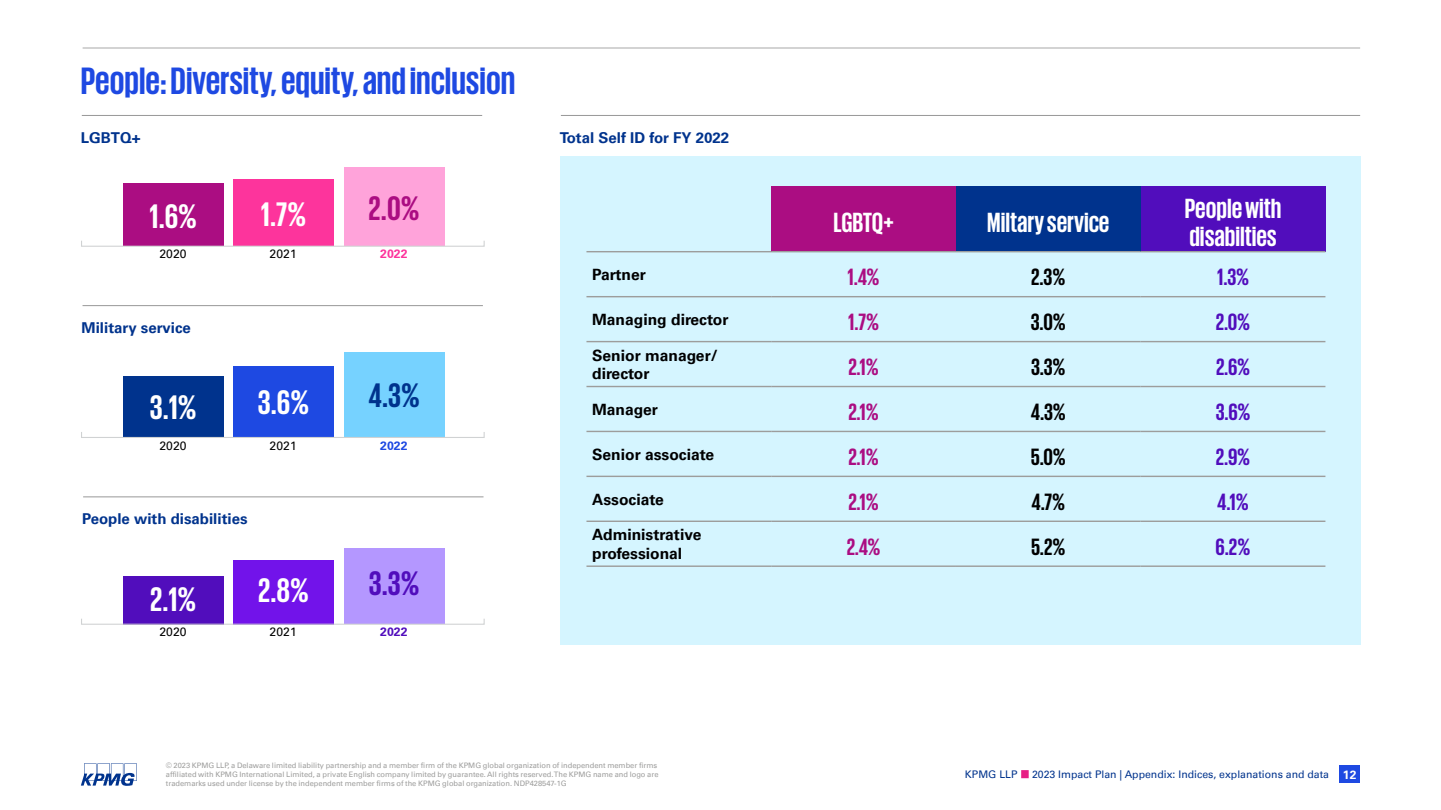
<style>
.page{position:relative;width:1441px;height:810px;background:#fff}
.page>*{position:absolute;margin:0;border:0;box-sizing:border-box;transform-origin:0 0}
.t1{font:700 39px "KPMG";color:#1e49e2}
.t2{font:700 34.8px "KPMG";color:#fff}
.t3{font:700 34.8px "KPMG";color:#ab0d82}
.t4{font:700 34.8px "KPMG";color:#00338d}
.t5{font:700 34.8px "KPMG";color:#510dbc}
.t6{font:700 28.35px/28.3px "KPMG";color:#fff}
.t7{font:700 24.15px "KPMG";color:#ab0d82}
.t8{font:700 24.15px "KPMG";color:#000}
.t9{font:700 24.15px "KPMG";color:#510dbc}
.t10{font:700 15.6px/18.5px "Univers 65";color:#000}
.t11{font:700 15px "Univers 65";color:#00338d}
.t12{font:12.15px "Univers 55 Roman";letter-spacing:.005em;color:#000}
.t13{font:700 12.15px "Univers 65";color:#fd349c}
.t14{font:700 12.15px "Univers 65";color:#1e49e2}
.t15{font:700 12.15px "Univers 65";color:#510dbc}
.t16{font:700 12px "Univers 65";color:#fff}
.t17{font:10.5px "Univers 55 Roman";color:#00338d}
.t18{font:7.5px/9px "Univers 55 Roman";color:#9d9d9c}
</style>
<div class="page">
<div style="left:560px;top:156px;width:799px;height:489px;background:#d5f5ff"></div>
<div style="left:1339px;top:765px;width:20px;height:18px;background:#1e49e2"></div>
<svg style="left:81px;top:763px;width:56px;height:23px"></svg>
<div style="left:1021px;top:770px;width:7px;height:8px;background:#e71f85"></div>
<hr style="left:561px;top:115px;width:798px;height:1px;background:#989898">
<hr style="left:82px;top:115px;width:400px;height:1px;background:#989898">
<div style="left:123px;top:183px;width:100px;height:63px;background:#ab0d82"></div>
<div style="left:234px;top:179px;width:100px;height:67px;background:#fd349c"></div>
<div style="left:344px;top:168px;width:100px;height:78px;background:#ffa3da"></div>
<div style="left:81px;top:240px;width:403px;height:7px;border:1px solid #d0d2d3"></div>
<hr style="left:82px;top:305px;width:401px;height:1px;background:#989898">
<div style="left:123px;top:376px;width:100px;height:61px;background:#00338d"></div>
<div style="left:234px;top:366px;width:100px;height:71px;background:#1e49e2"></div>
<div style="left:344px;top:352px;width:100px;height:85px;background:#76d2ff"></div>
<div style="left:81px;top:431px;width:403px;height:7px;border:1px solid #d0d2d3"></div>
<hr style="left:83px;top:496px;width:400px;height:1px;background:#989898">
<div style="left:123px;top:576px;width:100px;height:48px;background:#510dbc"></div>
<div style="left:234px;top:560px;width:100px;height:64px;background:#7213ea"></div>
<div style="left:344px;top:549px;width:100px;height:75px;background:#b497ff"></div>
<div style="left:81px;top:618px;width:403px;height:7px;border:1px solid #d0d2d3"></div>
<hr style="left:83px;top:47px;width:1276px;height:2px;background:#b2b2b2">
<div style="left:771px;top:186px;width:184px;height:66px;background:#ab0d82"></div>
<div style="left:955px;top:186px;width:185px;height:66px;background:#00338d"></div>
<div style="left:1140px;top:186px;width:185px;height:66px;background:#510dbc"></div>
<hr style="left:586px;top:251px;width:185px;height:1px;background:#9d9d9c">
<hr style="left:771px;top:251px;width:184px;height:1px;background:#9d9d9c">
<hr style="left:955px;top:251px;width:185px;height:1px;background:#9d9d9c">
<hr style="left:1140px;top:251px;width:185px;height:1px;background:#9d9d9c">
<hr style="left:586px;top:296px;width:185px;height:1px;background:#9d9d9c">
<hr style="left:771px;top:296px;width:184px;height:1px;background:#9d9d9c">
<hr style="left:955px;top:296px;width:185px;height:1px;background:#9d9d9c">
<hr style="left:1140px;top:296px;width:185px;height:1px;background:#9d9d9c">
<hr style="left:586px;top:341px;width:185px;height:1px;background:#9d9d9c">
<hr style="left:771px;top:341px;width:184px;height:1px;background:#9d9d9c">
<hr style="left:955px;top:341px;width:185px;height:1px;background:#9d9d9c">
<hr style="left:1140px;top:341px;width:185px;height:1px;background:#9d9d9c">
<hr style="left:586px;top:386px;width:185px;height:1px;background:#9d9d9c">
<hr style="left:771px;top:386px;width:184px;height:1px;background:#9d9d9c">
<hr style="left:955px;top:386px;width:185px;height:1px;background:#9d9d9c">
<hr style="left:1140px;top:386px;width:185px;height:1px;background:#9d9d9c">
<hr style="left:586px;top:431px;width:185px;height:1px;background:#9d9d9c">
<hr style="left:771px;top:431px;width:184px;height:1px;background:#9d9d9c">
<hr style="left:955px;top:431px;width:185px;height:1px;background:#9d9d9c">
<hr style="left:1140px;top:431px;width:185px;height:1px;background:#9d9d9c">
<hr style="left:586px;top:476px;width:185px;height:1px;background:#9d9d9c">
<hr style="left:771px;top:476px;width:184px;height:1px;background:#9d9d9c">
<hr style="left:955px;top:476px;width:185px;height:1px;background:#9d9d9c">
<hr style="left:1140px;top:476px;width:185px;height:1px;background:#9d9d9c">
<hr style="left:586px;top:521px;width:185px;height:1px;background:#9d9d9c">
<hr style="left:771px;top:521px;width:184px;height:1px;background:#9d9d9c">
<hr style="left:955px;top:521px;width:185px;height:1px;background:#9d9d9c">
<hr style="left:1140px;top:521px;width:185px;height:1px;background:#9d9d9c">
<hr style="left:586px;top:565px;width:185px;height:2px;background:#9d9d9c">
<hr style="left:771px;top:565px;width:184px;height:2px;background:#9d9d9c">
<hr style="left:955px;top:565px;width:185px;height:2px;background:#9d9d9c">
<hr style="left:1140px;top:565px;width:185px;height:2px;background:#9d9d9c">
<h1 class="t1" style="left:81px;top:61px;width:436px">People: Diversity, equity, and inclusion</h1>
<h3 class="t11" style="left:81px;top:129px;width:61px">LGBTQ+</h3>
<h3 class="t11" style="left:560px;top:129px;width:171px">Total Self ID for FY 2022</h3>
<h2 class="t2" style="left:149px;top:198px;width:49px">1.6%</h2>
<h2 class="t2" style="left:261px;top:196px;width:47px">1.7%</h2>
<h2 class="t3" style="left:368px;top:191px;width:52px">2.0%</h2>
<h3 class="t12" style="left:159px;top:247px;width:29px">2020</h3>
<h3 class="t12" style="left:269px;top:247px;width:29px">2021</h3>
<h3 class="t13" style="left:380px;top:247px;width:29px">2022</h3>
<h3 class="t6" style="left:833px;top:207px;width:62px">LGBTQ+</h3>
<h3 class="t6" style="left:987px;top:207px;width:124px">Miltary service</h3>
<h3 class="t6" style="left:1184px;top:193px;width:98px">People with disabilties</h3>
<h3 class="t11" style="left:82px;top:319px;width:111px">Military service</h3>
<h2 class="t2" style="left:150px;top:390px;width:48px">3.1%</h2>
<h2 class="t2" style="left:258px;top:385px;width:53px">3.6%</h2>
<h2 class="t4" style="left:368px;top:378px;width:53px">4.3%</h2>
<h3 class="t12" style="left:159px;top:438px;width:29px">2020</h3>
<h3 class="t12" style="left:269px;top:438px;width:29px">2021</h3>
<h3 class="t14" style="left:380px;top:438px;width:29px">2022</h3>
<h3 class="t11" style="left:82px;top:510px;width:167px">People with disabilities</h3>
<h2 class="t2" style="left:150px;top:582px;width:48px">2.1%</h2>
<h2 class="t2" style="left:258px;top:573px;width:52px">2.8%</h2>
<h2 class="t5" style="left:369px;top:566px;width:52px">3.3%</h2>
<h3 class="t12" style="left:159px;top:625px;width:29px">2020</h3>
<h3 class="t12" style="left:269px;top:625px;width:29px">2021</h3>
<h3 class="t15" style="left:380px;top:625px;width:29px">2022</h3>
<h3 class="t10" style="left:592px;top:265px;width:55px">Partner</h3>
<h3 class="t7" style="left:847px;top:265px;width:33px">1.4%</h3>
<h3 class="t8" style="left:1031px;top:265px;width:36px">2.3%</h3>
<h3 class="t9" style="left:1216px;top:265px;width:34px">1.3%</h3>
<h3 class="t10" style="left:592px;top:310px;width:138px">Managing director</h3>
<h3 class="t7" style="left:848px;top:310px;width:32px">1.7%</h3>
<h3 class="t8" style="left:1030px;top:310px;width:36px">3.0%</h3>
<h3 class="t9" style="left:1215px;top:310px;width:36px">2.0%</h3>
<h3 class="t10" style="left:592px;top:346px;width:127px">Senior manager/ director</h3>
<h3 class="t7" style="left:848px;top:355px;width:32px">2.1%</h3>
<h3 class="t8" style="left:1030px;top:355px;width:36px">3.3%</h3>
<h3 class="t9" style="left:1215px;top:355px;width:36px">2.6%</h3>
<h3 class="t10" style="left:592px;top:400px;width:67px">Manager</h3>
<h3 class="t7" style="left:848px;top:400px;width:32px">2.1%</h3>
<h3 class="t8" style="left:1030px;top:400px;width:37px">4.3%</h3>
<h3 class="t9" style="left:1215px;top:400px;width:36px">3.6%</h3>
<h3 class="t10" style="left:592px;top:445px;width:123px">Senior associate</h3>
<h3 class="t7" style="left:848px;top:445px;width:32px">2.1%</h3>
<h3 class="t8" style="left:1030px;top:445px;width:36px">5.0%</h3>
<h3 class="t9" style="left:1215px;top:445px;width:36px">2.9%</h3>
<h3 class="t10" style="left:592px;top:490px;width:73px">Associate</h3>
<h3 class="t7" style="left:848px;top:489px;width:32px">2.1%</h3>
<h3 class="t8" style="left:1031px;top:489px;width:35px">4.7%</h3>
<h3 class="t9" style="left:1217px;top:489px;width:33px">4.1%</h3>
<h3 class="t10" style="left:592px;top:526px;width:111px">Administrative professional</h3>
<h3 class="t7" style="left:846px;top:534px;width:35px">2.4%</h3>
<h3 class="t8" style="left:1030px;top:534px;width:36px">5.2%</h3>
<h3 class="t9" style="left:1215px;top:534px;width:36px">6.2%</h3>
<p class="t18" style="left:166px;top:761px;width:494px">© 2023 KPMG LLP, a Delaware limited liability partnership and a member firm of the KPMG global organization of independent member firms affiliated with KPMG International Limited, a private English company limited by guarantee. All rights reserved. The KPMG name and logo are trademarks used under license by the independent member firms of the KPMG global organization. NDP428547-1G</p>
<h3 class="t17" style="left:964px;top:768px;width:54px">KPMG LLP</h3>
<h3 class="t17" style="left:1031px;top:768px;width:298px">2023 Impact Plan | Appendix: Indices, explanations and data</h3>
<h3 class="t16" style="left:1342px;top:767px;width:15px">12</h3>
</div>
